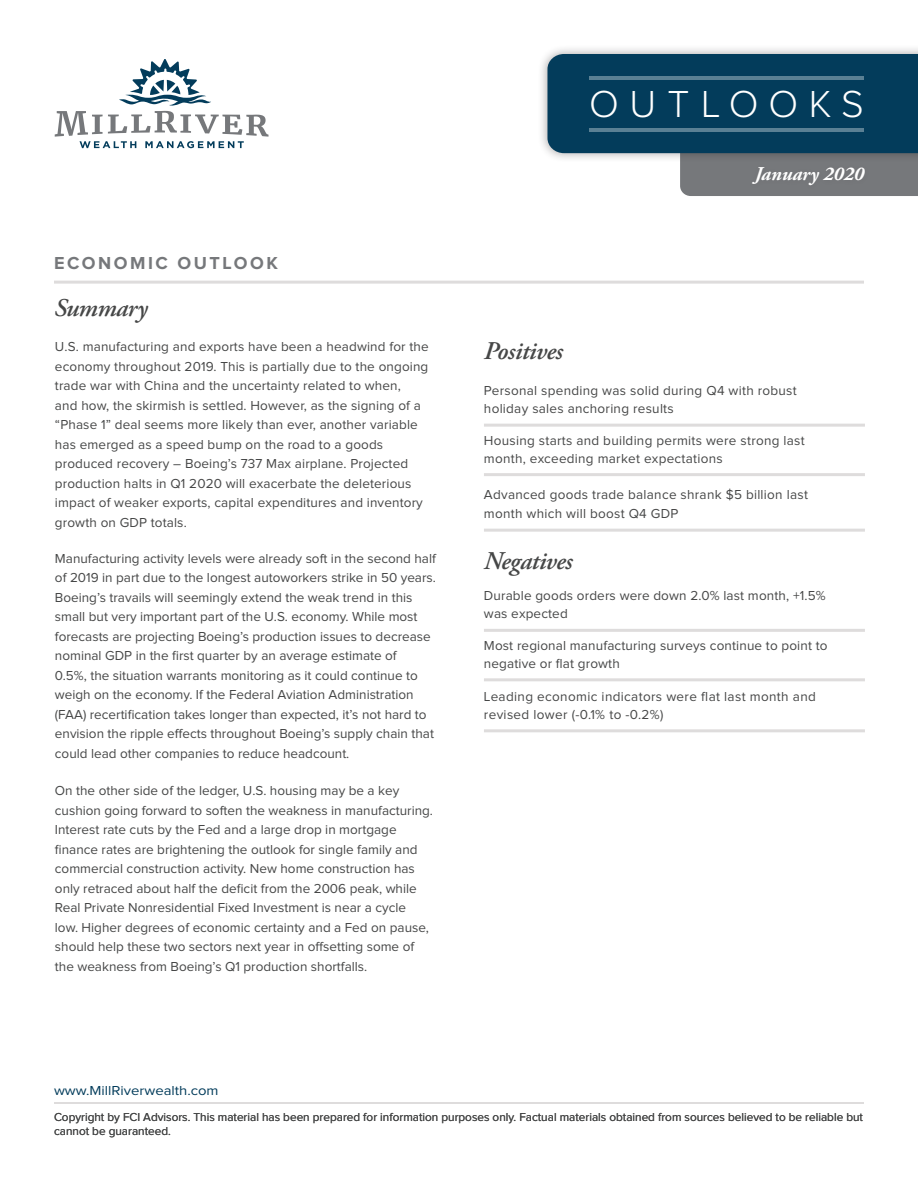
<style>
.page{position:relative;width:918px;height:1188px;background:#fff}
.page>*{position:absolute;margin:0;border:0;box-sizing:border-box;transform-origin:0 0}
.t1{font:300 39px "Proxima Nova";letter-spacing:.27em;color:#fff}
.palatino-main{font:italic 600 25.5px "Adobe Garamond Pro";letter-spacing:-.02em;color:#464747}
.t2{font:italic 700 19.5px "Adobe Garamond Pro";color:#fff}
.t3{font:700 18px "Proxima Nova";letter-spacing:.14em;color:#76787b}
.palatino-main-2{font:13.5px/19.5px "Proxima Nova";color:#464747}
.bullets-square{font:13.5px/18px "Proxima Nova";letter-spacing:.02em;color:#464747}
.t4{font:13.5px "Proxima Nova";color:#033c5b;scale:1.1 1}
.t5{font:12px/14.4px "Proxima Nova";color:#464747}
</style>
<div class="page">
<div style="left:538px;top:44px;width:380px;height:119px;background:#231f20;opacity:.38"></div>
<svg style="left:547px;top:54px;width:371px;height:142px"></svg>
<hr style="left:590px;top:76px;width:274px;height:4px;background:#5a8094">
<hr style="left:590px;top:128px;width:274px;height:4px;background:#5a8094">
<div style="left:747px;top:163px;width:122px;height:28px;background:#75777a"></div>
<hr style="left:484px;top:424px;width:381px;height:3px;background:#dedcdc">
<hr style="left:484px;top:473px;width:381px;height:3px;background:#dedcdc">
<hr style="left:484px;top:529px;width:381px;height:3px;background:#dedcdc">
<hr style="left:484px;top:629px;width:381px;height:3px;background:#dedcdc">
<hr style="left:484px;top:678px;width:381px;height:3px;background:#dedcdc">
<hr style="left:484px;top:729px;width:381px;height:3px;background:#dedcdc">
<hr style="left:54px;top:281px;width:810px;height:3px;background:#dedcdc">
<svg style="left:55px;top:59px;width:214px;height:89px"></svg>
<hr style="left:54px;top:1102px;width:810px;height:2px;background:#dedcdc">
<h1 class="t1" style="left:589px;top:86px;width:276px">OUTLOOKS</h1>
<p class="t3" style="left:54px;top:254px;width:225px">ECONOMIC OUTLOOK</p>
<p class="palatino-main" style="left:54px;top:293px;width:95px">Summary</p>
<p class="palatino-main-2" style="left:55px;top:338px;width:375px">U.S. manufacturing and exports have been a headwind for the economy throughout 2019. This is partially due to the ongoing trade war with China and the uncertainty related to when,<br>and how, the skirmish is settled. However, as the signing of a “Phase 1” deal seems more likely than ever, another variable has emerged as a speed bump on the road to a goods produced recovery – Boeing’s 737 Max airplane. Projected production halts in Q1 2020 will exacerbate the deleterious impact of weaker exports, capital expenditures and inventory growth on GDP totals.</p>
<p class="palatino-main-2" style="left:55px;top:549px;width:383px">Manufacturing activity levels were already soft in the second half of 2019 in part due to the longest autoworkers strike in 50 years.<br>Boeing’s travails will seemingly extend the weak trend in this small but very important part of the U.S. economy. While most forecasts are projecting Boeing’s production issues to decrease nominal GDP in the first quarter by an average estimate of<br>0.5%, the situation warrants monitoring as it could continue to weigh on the economy. If the Federal Aviation Administration (FAA) recertification takes longer than expected, it’s not hard to envision the ripple effects throughout Boeing’s supply chain that could lead other companies to reduce headcount.</p>
<p class="palatino-main-2" style="left:55px;top:782px;width:380px">On the other side of the ledger, U.S. housing may be a key cushion going forward to soften the weakness in manufacturing.<br>Interest rate cuts by the Fed and a large drop in mortgage finance rates are brightening the outlook for single family and commercial construction activity. New home construction has only retraced about half the deficit from the 2006 peak, while Real Private Nonresidential Fixed Investment is near a cycle<br>low. Higher degrees of economic certainty and a Fed on pause, should help these two sectors next year in offsetting some of the weakness from Boeing’s Q1 production shortfalls.</p>
<p class="t4" style="left:54px;top:1084px;width:151px">www.MillRiverwealth.com</p>
<h3 class="t2" style="left:755px;top:162px;width:111px">January 2020</h3>
<p class="palatino-main" style="left:484px;top:336px;width:80px">Positives</p>
<p class="bullets-square" style="left:484px;top:382px;width:314px">Personal spending was solid during Q4 with robust holiday sales anchoring results</p>
<p class="bullets-square" style="left:484px;top:432px;width:322px">Housing starts and building permits were strong last month, exceeding market expectations</p>
<p class="bullets-square" style="left:484px;top:485px;width:326px;line-height:19.5px">Advanced goods trade balance shrank $5 billion last month which will boost Q4 GDP</p>
<p class="palatino-main" style="left:484px;top:546px;width:90px">Negatives</p>
<p class="bullets-square" style="left:484px;top:587px;width:343px">Durable goods orders were down 2.0% last month, +1.5% was expected</p>
<p class="bullets-square" style="left:484px;top:637px;width:345px">Most regional manufacturing surveys continue to point to negative or flat growth</p>
<p class="bullets-square" style="left:484px;top:688px;width:333px">Leading economic indicators were flat last month and revised lower (-0.1% to -0.2%)</p>
<p class="t5" style="left:54px;top:1110px;width:811px">Copyright by FCI Advisors. This material has been prepared for information purposes only. Factual materials obtained from sources believed to be reliable but cannot be guaranteed.</p>
</div>
